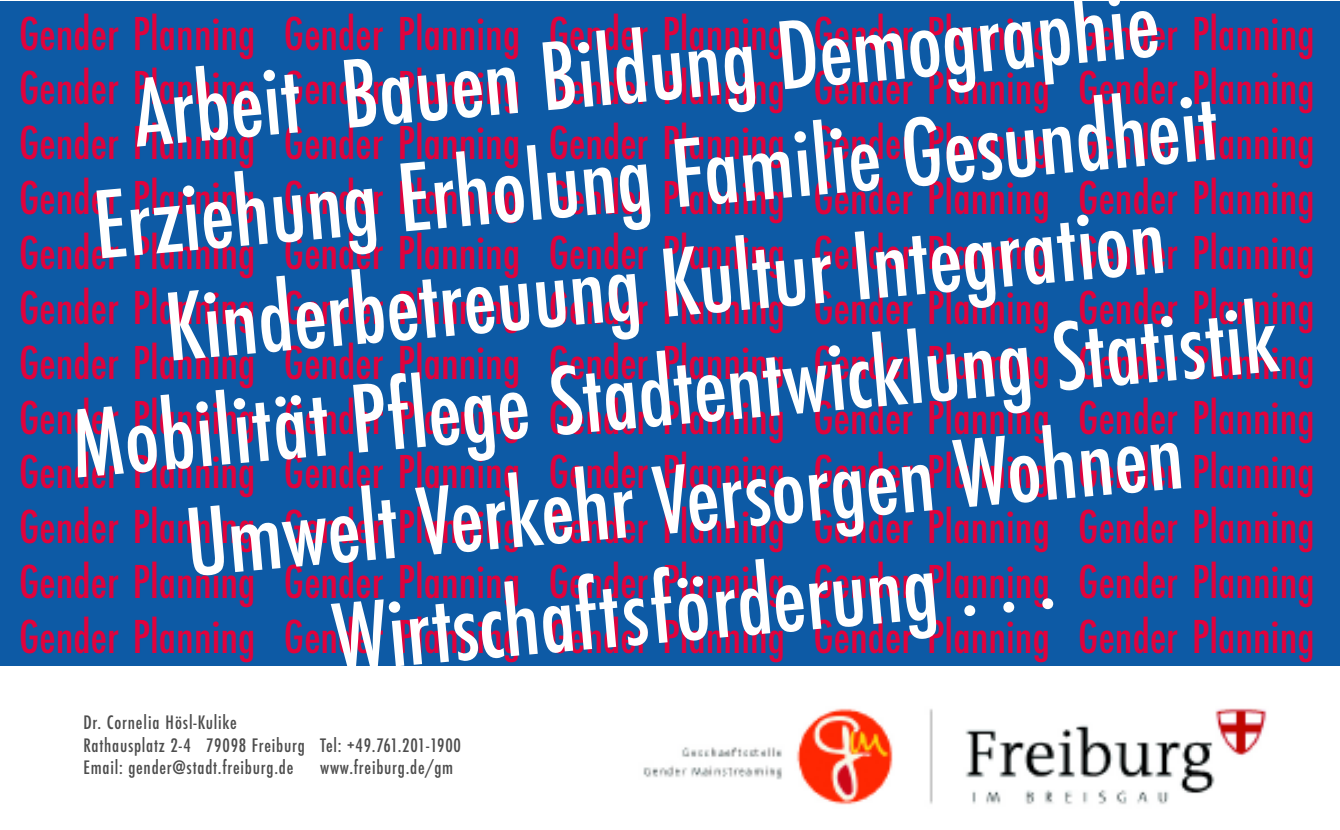
<style>
.page{position:relative;width:1340px;height:830px;background:#fff}
.page>*{position:absolute;margin:0;border:0;box-sizing:border-box;transform-origin:0 0}
.t1{font:500 condensed 90px/108px "Futura";color:#fff;text-align:center}
.t2{font:500 condensed 43.88px/54.9px "Futura";color:#e1023c;text-align:justify}
.t3{font:500 condensed 18px/22.5px "Futura";letter-spacing:.04em;color:#4d4d4d}
</style>
<div class="page">
<div style="left:0;top:1px;width:1339px;height:663px;background:#0d5aa5"></div>
<img style="left:643px;top:708px;width:624px;height:97px">
<h1 class="t1" style="left:39px;top:69px;width:1212px;rotate:-5deg">Arbeit Bauen Bildung Demographie Erziehung Erholung Familie Gesundheit Kinderbetreuung Kultur Integration Mobilität Pflege Stadtentwicklung Statistik Umwelt Verkehr Versorgen Wohnen Wirtschaftsförderung . . .</h1>
<p class="t2" style="left:19px;top:7px;width:1297px">Gender Planning Gender Planning Gender Planning Gender Planning Gender Planning Gender Planning Gender Planning Gender Planning Gender Planning Gender Planning Gender Planning Gender Planning Gender Planning Gender Planning Gender Planning Gender Planning Gender Planning Gender Planning Gender Planning Gender Planning Gender Planning Gender Planning Gender Planning Gender Planning Gender Planning Gender Planning Gender Planning Gender Planning Gender Planning Gender Planning Gender Planning Gender Planning Gender Planning Gender Planning Gender Planning Gender Planning Gender Planning Gender Planning Gender Planning Gender Planning Gender Planning Gender Planning Gender Planning Gender Planning Gender Planning Gender Planning Gender Planning Gender Planning Gender Planning Gender Planning Gender Planning Gender Planning Gender Planning Gender Planning Gender Planning Gender Planning Gender Planning Gender Planning Gender Planning Gender Planning</p>
<p class="t3" style="left:83px;top:711px;width:379px">Dr. Cornelia Hösl-Kulike<br>Rathausplatz 2-4 79098 Freiburg Tel: +49.761.201-1900<br>Email: gender@stadt.freiburg.de</p>
<p class="t3" style="left:320px;top:756px;width:135px">www.freiburg.de/gm</p>
</div>
